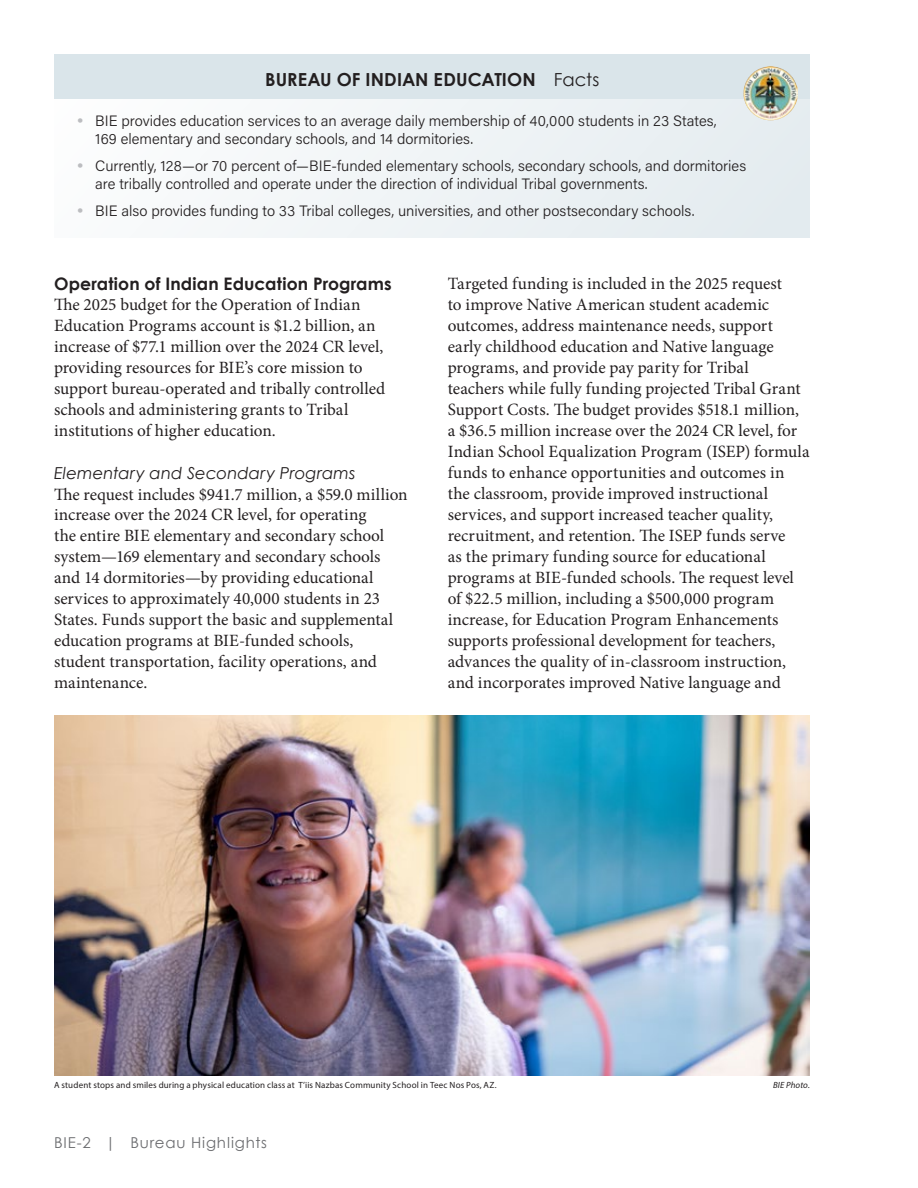
<style>
.page{position:relative;width:918px;height:1188px;background:#fff}
.page>*{position:absolute;margin:0;border:0;box-sizing:border-box;transform-origin:0 0}
.t1{font:700 18px "Century Gothic";letter-spacing:.005em;color:#231f20}
.t2{font:17.25px/21px "Minion Pro";letter-spacing:-.005em;color:#231f20}
.t3{font:700 17.25px "Century Gothic";letter-spacing:.01em;color:#231f20}
.t4{font:italic 16.5px "Century Gothic";letter-spacing:.005em;color:#231f20}
.t5{font:300 15px/18px "Acumin Pro";color:#231f20}
.t6{font:15px "Century Gothic";letter-spacing:.055em;color:#6c6d70}
.t7{font:9px "Myriad Pro";letter-spacing:.015em;color:#231f20}
.t8{font:italic 9px "Myriad Pro";letter-spacing:.015em;color:#231f20}
.s1{font-weight:400}
.s2{font-family:"Century Gothic";font-weight:700;color:#bcbdc0}
</style>
<div class="page">
<div style="left:55px;top:54px;width:755px;height:184px;background:#f0f4f6"></div>
<div style="left:55px;top:54px;width:755px;height:45px;background:#dae5ea"></div>
<img style="left:744px;top:66px;width:54px;height:54px">
<img style="left:54px;top:716px;width:756px;height:360px">
<h2 class="t1" style="left:265px;top:65px;width:336px">BUREAU OF INDIAN EDUCATION <span class="s1">Facts</span></h2>
<p class="t5" style="left:95px;top:111px;width:623px;text-indent:-20px"><span class="s2">•</span> BIE provides education services to an average daily membership of 40,000 students in 23 States,<br>169 elementary and secondary schools, and 14 dormitories.</p>
<p class="t5" style="left:95px;top:156px;width:653px;text-indent:-20px"><span class="s2">•</span> Currently, 128—or 70 percent of—BIE-funded elementary schools, secondary schools, and dormitories are tribally controlled and operate under the direction of individual Tribal governments.</p>
<p class="t5" style="left:76px;top:201px;width:620px"><span class="s2">•</span> BIE also provides funding to 33 Tribal colleges, universities, and other postsecondary schools.</p>
<h2 class="t3" style="left:54px;top:270px;width:339px">Operation of Indian Education Programs</h2>
<p class="t2" style="left:54px;top:295px;width:333px">The 2025 budget for the Operation of Indian Education Programs account is $1.2 billion, an increase of $77.1 million over the 2024 CR level, providing resources for BIE’s core mission to support bureau-operated and tribally controlled schools and administering grants to Tribal institutions of higher education.</p>
<h3 class="t4" style="left:54px;top:461px;width:303px">Elementary and Secondary Programs</h3>
<p class="t2" style="left:54px;top:484px;width:355px">The request includes $941.7 million, a $59.0 million increase over the 2024 CR level, for operating<br>the entire BIE elementary and secondary school system—169 elementary and secondary schools and 14 dormitories—by providing educational services to approximately 40,000 students in 23<br>States. Funds support the basic and supplemental education programs at BIE-funded schools, student transportation, facility operations, and maintenance.</p>
<p class="t2" style="left:448px;top:274px;width:363px">Targeted funding is included in the 2025 request<br>to improve Native American student academic outcomes, address maintenance needs, support early childhood education and Native language programs, and provide pay parity for Tribal<br>teachers while fully funding projected Tribal Grant Support Costs. The budget provides $518.1 million, a $36.5 million increase over the 2024 CR level, for Indian School Equalization Program (ISEP) formula funds to enhance opportunities and outcomes in the classroom, provide improved instructional services, and support increased teacher quality, recruitment, and retention. The ISEP funds serve<br>as the primary funding source for educational programs at BIE-funded schools. The request level of $22.5 million, including a $500,000 program increase, for Education Program Enhancements supports professional development for teachers, advances the quality of in-classroom instruction, and incorporates improved Native language and</p>
<p class="t7" style="left:54px;top:1080px;width:444px">A student stops and smiles during a physical education class at T’iis Nazbas Community School in Teec Nos Pos, AZ.</p>
<p class="t8" style="left:773px;top:1080px;width:38px">BIE Photo.</p>
<p class="t6" style="left:54px;top:1132px;width:215px">BIE-2 | Bureau Highlights</p>
</div>
